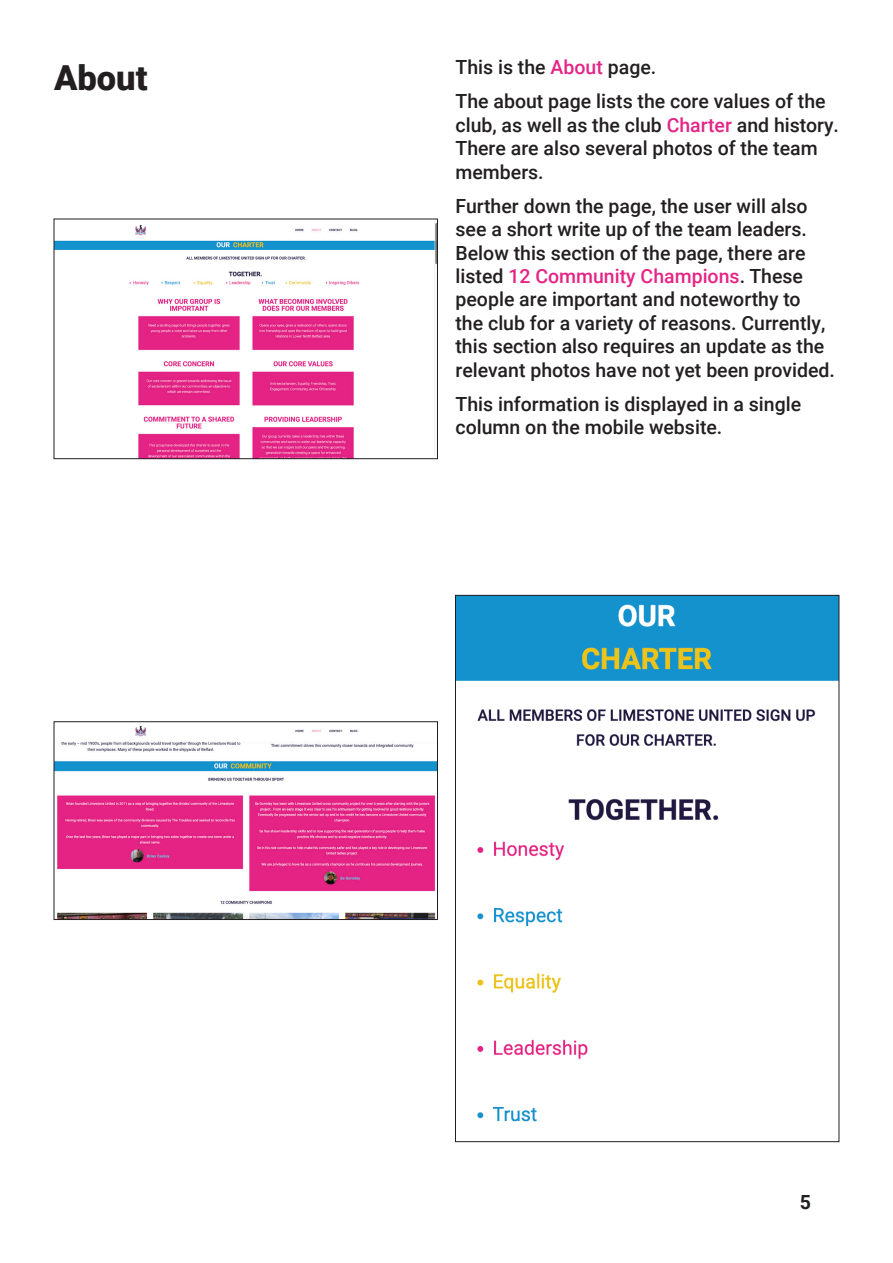
<style>
.page{position:relative;width:893px;height:1263px;background:#fff}
.page>*{position:absolute;margin:0;border:0;box-sizing:border-box;transform-origin:0 0}
.t1{font:900 34.5px "Roboto";color:#231f20}
.t2{font:500 19.5px/23.4px "Roboto";color:#231f20}
.t3{font:700 19.5px "Roboto";color:#231f20}
.s1{color:#e42586}
</style>
<div class="page">
<img style="left:56px;top:221px;width:380px;height:236px">
<div style="left:54px;top:219px;width:384px;height:240px;border:1px solid #231f20"></div>
<img style="left:56px;top:725px;width:380px;height:193px">
<div style="left:54px;top:721px;width:384px;height:199px;border:1px solid #231f20"></div>
<img style="left:457px;top:597px;width:380px;height:525px">
<p class="t1" style="left:54px;top:54px;width:95px">About</p>
<p class="t2" style="left:455px;top:55px;width:202px">This is the <span class="s1">About</span> page.</p>
<p class="t2" style="left:455px;top:89px;width:385px">The about page lists the core values of the club, as well as the club <span class="s1">Charter</span> and history.<br>There are also several photos of the team members.</p>
<p class="t2" style="left:455px;top:193px;width:381px">Further down the page, the user will also see a short write up of the team leaders.<br>Below this section of the page, there are listed <span class="s1">12 Community Champions</span>. These people are important and noteworthy to<br>the club for a variety of reasons. Currently, this section also requires an update as the relevant photos have not yet been provided.</p>
<p class="t2" style="left:455px;top:391px;width:347px">This information is displayed in a single column on the mobile website.</p>
<p class="t3" style="left:800px;top:1188px;width:13px">5</p>
</div>
